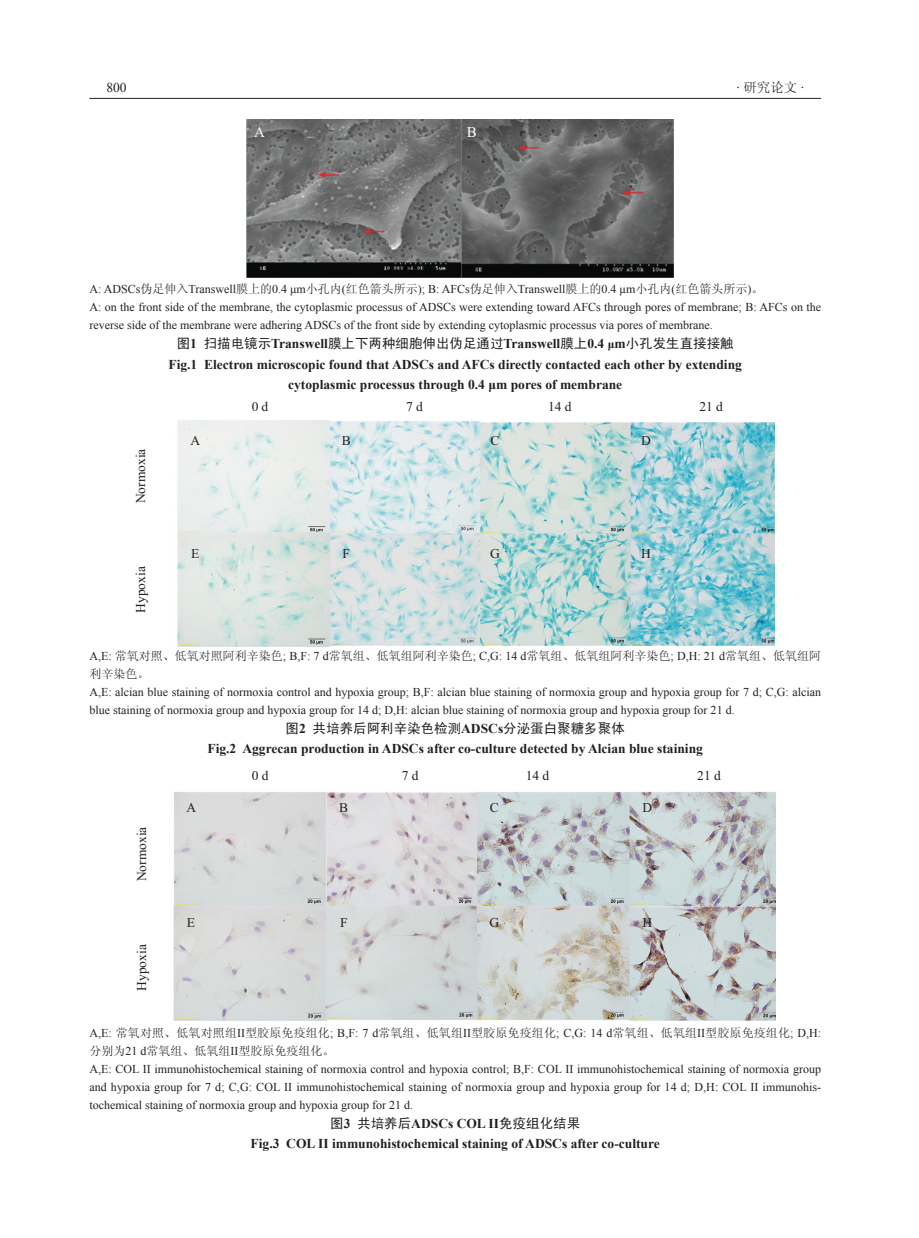
<style>
.page{position:relative;width:919px;height:1238px;background:#fff}
.page>*{position:absolute;margin:0;border:0;box-sizing:border-box;transform-origin:0 0}
.t1{font:15px "Times New Roman";color:#fff}
.表头_图题{font:700 13.5px "Times New Roman";color:#231f20}
.表头_图题-2{font:13.5px "Sim Hei";color:#231f20}
.t2{font:13.5px "Times New Roman";color:#231f20}
.t3{font:13.5px "Sim Sun";color:#231f20}
.表格_图注{font:12px/18px "Times New Roman";color:#231f20}
.表格_图注-2{font:12px/18px "Sim Sun";color:#231f20}
.s1{font-family:"Times New Roman"}
.s2{font-family:"Sim Sun"}
.s3{font-family:"Times New Roman";font-weight:700}
.s4{font-family:"Times New Roman";font-weight:700;font-size:12px}
</style>
<div class="page">
<hr style="left:89px;top:98px;width:732px;height:1px;background:#231f20">
<img style="left:177px;top:420px;width:597px;height:226px">
<img style="left:173px;top:791px;width:602px;height:229px">
<img style="left:247px;top:119px;width:426px;height:159px">
<p class="t2" style="left:106px;top:79px;width:22px">800</p>
<p class="t3" style="left:736px;top:81px;width:69px"><span class="s1">·</span> 研究论文 <span class="s1">·</span></p>
<p class="t1" style="left:254px;top:122px;width:12px">A</p>
<p class="t1" style="left:467px;top:122px;width:12px">B</p>
<p class="表格_图注" style="left:89px;top:280px;width:675px">A: ADSCs<span class="s2">伪足伸入</span>Transwell<span class="s2">膜上的</span>0.4 μm<span class="s2">小孔内</span>(<span class="s2">红色箭头所示</span>); B: AFCs<span class="s2">伪足伸入</span>Transwell<span class="s2">膜上的</span>0.4 μm<span class="s2">小孔内</span>(<span class="s2">红色箭头所示</span>)<span class="s2">。</span></p>
<p class="表格_图注" style="left:89px;top:298px;width:733px">A: on the front side of the membrane, the cytoplasmic processus of ADSCs were extending toward AFCs through pores of membrane; B: AFCs on the reverse side of the membrane were adhering ADSCs of the front side by extending cytoplasmic processus via pores of membrane.</p>
<p class="表头_图题-2" style="left:177px;top:337px;width:558px">图<span class="s3">1</span> 扫描电镜示<span class="s3">Transwell</span>膜上下两种细胞伸出伪足通过<span class="s3">Transwell</span>膜上<span class="s3">0.4</span> <span class="s4">μ</span><span class="s3">m</span>小孔发生直接接触</p>
<p class="表头_图题" style="left:168px;top:355px;width:575px">Fig.1 Electron microscopic found that ADSCs and AFCs directly contacted each other by extending</p>
<p class="表头_图题" style="left:288px;top:375px;width:335px">cytoplasmic processus through 0.4 μm pores of membrane</p>
<p class="t2" style="left:252px;top:397px;width:18px">0d</p>
<p class="t2" style="left:406px;top:397px;width:18px">7 d</p>
<p class="t2" style="left:548px;top:397px;width:25px">14 d</p>
<p class="t2" style="left:699px;top:397px;width:25px">21 d</p>
<p class="t2" style="left:131px;top:503px;width:56px;rotate:-90deg">Normoxia</p>
<p class="t2" style="left:131px;top:612px;width:48px;rotate:-90deg">Hypoxia</p>
<p class="t2" style="left:191px;top:431px;width:11px">A</p>
<p class="t2" style="left:342px;top:431px;width:10px">B</p>
<p class="t2" style="left:490px;top:431px;width:10px">C</p>
<p class="t2" style="left:641px;top:431px;width:11px">D</p>
<p class="t2" style="left:191px;top:544px;width:10px">E</p>
<p class="t2" style="left:342px;top:544px;width:9px">F</p>
<p class="t2" style="left:490px;top:544px;width:11px">G</p>
<p class="t2" style="left:641px;top:544px;width:11px">H</p>
<p class="表格_图注-2" style="left:89px;top:646px;width:733px"><span class="s1">A,E:</span> 常氧对照、低氧对照阿利辛染色<span class="s1">; B,F: 7 d</span>常氧组、低氧组阿利辛染色<span class="s1">; C,G: 14 d</span>常氧组、低氧组阿利辛染色<span class="s1">; D,H: 21 d</span>常氧组、低氧组阿利辛染色。</p>
<p class="表格_图注" style="left:89px;top:682px;width:733px">A,E: alcian blue staining of normoxia control and hypoxia group; B,F: alcian blue staining of normoxia group and hypoxia group for 7 d; C,G: alcian blue staining of normoxia group and hypoxia group for 14 d; D,H: alcian blue staining of normoxia group and hypoxia group for 21 d.</p>
<p class="表头_图题-2" style="left:285px;top:721px;width:340px">图<span class="s3">2</span> 共培养后阿利辛染色检测<span class="s3">ADSCs</span>分泌蛋白聚糖多聚体</p>
<p class="表头_图题" style="left:207px;top:739px;width:497px">Fig.2 Aggrecan production in ADSCs after co-culture detected by Alcian blue staining</p>
<p class="t2" style="left:252px;top:766px;width:18px">0 d</p>
<p class="t2" style="left:401px;top:766px;width:18px">7 d</p>
<p class="t2" style="left:525px;top:766px;width:25px">14 d</p>
<p class="t2" style="left:697px;top:766px;width:25px">21 d</p>
<p class="t2" style="left:133px;top:881px;width:56px;rotate:-90deg">Normoxia</p>
<p class="t2" style="left:133px;top:990px;width:48px;rotate:-90deg">Hypoxia</p>
<p class="t2" style="left:186px;top:798px;width:11px">A</p>
<p class="t2" style="left:339px;top:798px;width:10px">B</p>
<p class="t2" style="left:490px;top:798px;width:10px">C</p>
<p class="t2" style="left:642px;top:798px;width:11px">D</p>
<p class="t2" style="left:187px;top:913px;width:10px">E</p>
<p class="t2" style="left:340px;top:913px;width:9px">F</p>
<p class="t2" style="left:489px;top:913px;width:11px">G</p>
<p class="t2" style="left:642px;top:913px;width:11px">H</p>
<p class="表格_图注-2" style="left:89px;top:1023px;width:733px"><span class="s1">A,E:</span> 常氧对照、低氧对照组<span class="s1">II</span>型胶原免疫组化<span class="s1">; B,F: 7 d</span>常氧组、低氧组<span class="s1">II</span>型胶原免疫组化<span class="s1">; C,G: 14 d</span>常氧组、低氧组<span class="s1">II</span>型胶原免疫组化<span class="s1">; D,H:</span>分别为<span class="s1">21 d</span>常氧组、低氧组<span class="s1">II</span>型胶原免疫组化。</p>
<p class="表格_图注" style="left:89px;top:1059px;width:733px;text-align:justify">A,E: COL II immunohistochemical staining of normoxia control and hypoxia control; B,F: COL II immunohistochemical staining of normoxia group and hypoxia group for 7 d; C,G: COL II immunohistochemical staining of normoxia group and hypoxia group for 14 d; D,H: COL II immunohis&shy;tochemical staining of normoxia group and hypoxia group for 21 d.</p>
<p class="表头_图题-2" style="left:330px;top:1116px;width:251px">图<span class="s3">3</span> 共培养后<span class="s3">ADSCs COL II</span>免疫组化结果</p>
<p class="表头_图题" style="left:250px;top:1134px;width:410px">Fig.3 COL II immunohistochemical staining of ADSCs after co-culture</p>
</div>
